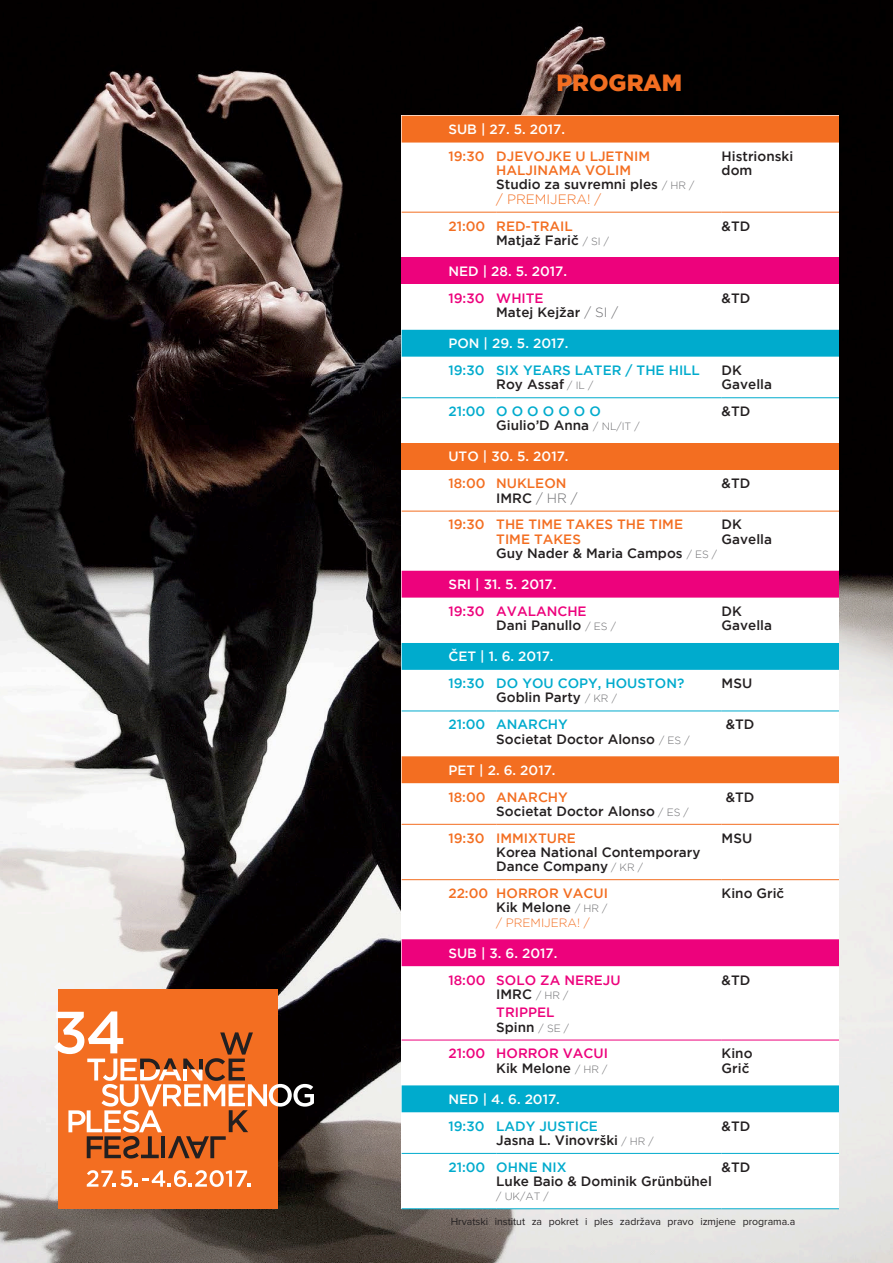
<style>
.page{position:relative;width:893px;height:1263px;background:#fff}
.page>*{position:absolute;margin:0;border:0;box-sizing:border-box;transform-origin:0 0}
.t1{font:900 23.55px "Gotham Pro";color:#f36e21}
.Title_Orange{font:500 13.5px/14.2px "Gotham";color:#231f20}
.Title_Orange-2{font:500 13.5px/14.2px "Gotham";color:#f36e21}
.DAY{font:500 13.5px "Gotham";color:#fff}
.Title_blue{font:500 13.5px "Gotham";color:#00abcd}
.Title_pink{font:500 13.5px "Gotham";color:#ed027c}
.DAY-2{font:500 13.5px "Gotham";color:#231f20}
.DAY-3{font:500 13.5px "Gotham";color:#f36e21}
.t2{font:300 12px "Gotham";color:#f36e21}
.t3{font:10.5px "Proxima Nova";color:#231f20}
.t4{font:300 10.5px "Gotham";color:#6b6b6e}
.s1{font-weight:300;font-size:10.5px;color:#6b6b6e}
.s2{font-weight:300;color:#f36e21}
.s3{font-weight:300;color:#6b6b6e}
</style>
<div class="page">
<img style="left:0;top:0;width:893px;height:1263px">
<div style="left:402px;top:116px;width:437px;height:1093px;background:#fff"></div>
<svg style="left:402px;top:116px;width:437px;height:214px"></svg>
<div style="left:402px;top:258px;width:437px;height:26px;background:#ed027c"></div>
<svg style="left:402px;top:330px;width:437px;height:782px"></svg>
<div style="left:402px;top:443px;width:437px;height:27px;background:#f36e21"></div>
<svg style="left:402px;top:571px;width:437px;height:395px"></svg>
<hr style="left:402px;top:824px;width:94px;height:1px;background:#f36e21">
<hr style="left:496px;top:824px;width:226px;height:1px;background:#f36e21">
<hr style="left:722px;top:824px;width:117px;height:1px;background:#f36e21">
<hr style="left:402px;top:879px;width:94px;height:1px;background:#f36e21">
<hr style="left:496px;top:879px;width:226px;height:1px;background:#f36e21">
<hr style="left:722px;top:879px;width:117px;height:1px;background:#f36e21">
<hr style="left:402px;top:1040px;width:94px;height:1px;background:#ed027c">
<hr style="left:496px;top:1040px;width:226px;height:1px;background:#ed027c">
<hr style="left:722px;top:1040px;width:117px;height:1px;background:#ed027c">
<hr style="left:402px;top:1153px;width:94px;height:1px;background:#00abcd">
<hr style="left:496px;top:1153px;width:226px;height:1px;background:#00abcd">
<hr style="left:722px;top:1153px;width:117px;height:1px;background:#00abcd">
<hr style="left:402px;top:1208px;width:94px;height:1px;background:#00abcd">
<hr style="left:496px;top:1208px;width:226px;height:1px;background:#00abcd">
<hr style="left:722px;top:1208px;width:117px;height:1px;background:#00abcd">
<hr style="left:402px;top:397px;width:94px;height:1px;background:#00abcd">
<hr style="left:496px;top:397px;width:226px;height:1px;background:#00abcd">
<hr style="left:722px;top:397px;width:117px;height:1px;background:#00abcd">
<hr style="left:402px;top:711px;width:94px;height:1px;background:#00abcd">
<hr style="left:496px;top:711px;width:226px;height:1px;background:#00abcd">
<hr style="left:722px;top:711px;width:117px;height:1px;background:#00abcd">
<hr style="left:496px;top:212px;width:226px;height:1px;background:#f36e21">
<hr style="left:722px;top:212px;width:117px;height:1px;background:#f36e21">
<hr style="left:402px;top:511px;width:94px;height:1px;background:#f36e21">
<hr style="left:496px;top:511px;width:226px;height:1px;background:#f36e21">
<hr style="left:722px;top:511px;width:117px;height:1px;background:#f36e21">
<hr style="left:402px;top:212px;width:94px;height:1px;background:#f36e21">
<div style="left:58px;top:989px;width:219px;height:220px;background:#f36e21"></div>
<svg style="left:54px;top:1011px;width:260px;height:147px"></svg>
<svg style="left:87px;top:1170px;width:163px;height:17px"></svg>
<p class="t1" style="left:556px;top:69px;width:128px">PROGRAM</p>
<p class="DAY" style="left:448px;top:122px;width:118px">SUB | 27. 5. 2017.</p>
<p class="DAY-3" style="left:448px;top:148px;width:38px">19:30</p>
<p class="Title_Orange-2" style="left:496px;top:149px;width:155px">DJEVOJKE U LJETNIM<br>HALJINAMA VOLIM</p>
<p class="Title_Orange" style="left:496px;top:177px;width:200px">Studio za suvremni ples <span class="s1">/ HR / </span><span class="s2">/ PREMIJERA! /</span></p>
<p class="DAY-3" style="left:448px;top:218px;width:38px">21:00</p>
<p class="Title_Orange-2" style="left:496px;top:218px;width:78px">RED-TRAIL</p>
<p class="Title_Orange" style="left:496px;top:233px;width:114px">Matjaž Farič <span class="s1">/ SI /</span></p>
<p class="DAY" style="left:448px;top:263px;width:120px">NED | 28. 5. 2017.</p>
<p class="Title_pink" style="left:448px;top:290px;width:38px">19:30</p>
<p class="Title_pink" style="left:496px;top:290px;width:49px">WHITE</p>
<p class="Title_Orange" style="left:496px;top:305px;width:124px">Matej Kejžar <span class="s3">/ SI /</span></p>
<p class="DAY" style="left:448px;top:336px;width:121px">PON | 29. 5. 2017.</p>
<p class="Title_blue" style="left:448px;top:363px;width:38px">19:30</p>
<p class="Title_blue" style="left:496px;top:363px;width:205px">SIX YEARS LATER / THE HILL</p>
<p class="DAY-2" style="left:496px;top:377px;width:99px">Roy Assaf <span class="s1">/ IL /</span></p>
<p class="Title_blue" style="left:448px;top:404px;width:38px">21:00</p>
<p class="Title_blue" style="left:496px;top:404px;width:106px">O O O O O O O</p>
<p class="Title_Orange" style="left:496px;top:418px;width:145px">Giulio’D Anna <span class="s1">/ NL/IT /</span></p>
<p class="DAY" style="left:448px;top:449px;width:122px">UTO | 30. 5. 2017.</p>
<p class="Title_Orange-2" style="left:448px;top:476px;width:39px">18:00</p>
<p class="Title_Orange-2" style="left:496px;top:476px;width:72px">NUKLEON</p>
<p class="Title_Orange" style="left:496px;top:490px;width:83px">IMRC <span class="s3">/ HR /</span></p>
<p class="Title_Orange" style="left:722px;top:149px;width:73px">Histrionski dom</p>
<p class="Title_Orange" style="left:722px;top:218px;width:30px">&amp;TD</p>
<p class="Title_Orange" style="left:722px;top:291px;width:30px">&amp;TD</p>
<p class="Title_Orange" style="left:722px;top:363px;width:52px">DK<br>Gavella</p>
<p class="Title_Orange" style="left:722px;top:404px;width:30px">&amp;TD</p>
<p class="Title_Orange" style="left:722px;top:476px;width:30px">&amp;TD</p>
<p class="Title_Orange-2" style="left:448px;top:517px;width:38px">19:30</p>
<p class="Title_Orange-2" style="left:496px;top:517px;width:188px">THE TIME TAKES THE TIME<br>TIME TAKES</p>
<p class="Title_Orange" style="left:496px;top:546px;width:222px">Guy Nader &amp; Maria Campos <span class="s1">/ ES /</span></p>
<p class="Title_Orange" style="left:722px;top:517px;width:52px">DK<br>Gavella</p>
<p class="DAY" style="left:448px;top:577px;width:109px">SRI | 31. 5. 2017.</p>
<p class="Title_pink" style="left:448px;top:603px;width:38px">19:30</p>
<p class="Title_pink" style="left:496px;top:603px;width:92px">AVALANCHE</p>
<p class="Title_Orange" style="left:496px;top:618px;width:121px">Dani Panullo <span class="s1">/ ES /</span></p>
<p class="DAY" style="left:448px;top:649px;width:107px">ČET | 1. 6. 2017.</p>
<p class="Title_blue" style="left:448px;top:676px;width:38px">19:30</p>
<p class="Title_blue" style="left:496px;top:676px;width:190px">DO YOU COPY, HOUSTON?</p>
<p class="Title_Orange" style="left:496px;top:690px;width:122px">Goblin Party <span class="s1">/ KR /</span></p>
<p class="Title_blue" style="left:448px;top:717px;width:38px">21:00</p>
<p class="Title_blue" style="left:496px;top:717px;width:73px">ANARCHY</p>
<p class="Title_Orange" style="left:496px;top:731px;width:195px">Societat Doctor Alonso <span class="s1">/ ES /</span></p>
<p class="DAY" style="left:448px;top:762px;width:109px">PET | 2. 6. 2017.</p>
<p class="Title_Orange-2" style="left:448px;top:789px;width:39px">18:00</p>
<p class="Title_Orange-2" style="left:496px;top:789px;width:73px">ANARCHY</p>
<p class="Title_Orange" style="left:496px;top:804px;width:194px">Societat Doctor Alonso <span class="s1">/ ES /</span></p>
<p class="Title_Orange-2" style="left:448px;top:830px;width:38px">19:30</p>
<p class="Title_Orange-2" style="left:496px;top:830px;width:81px">IMMIXTURE</p>
<p class="Title_Orange" style="left:496px;top:845px;width:206px">Korea National Contemporary<br>Dance Company <span class="s1">/ KR /</span></p>
<p class="Title_Orange-2" style="left:448px;top:886px;width:41px">22:00</p>
<p class="Title_Orange-2" style="left:496px;top:886px;width:113px">HORROR VACUI</p>
<p class="Title_Orange" style="left:496px;top:900px;width:113px">Kik Melone <span class="s1">/ HR /</span></p>
<p class="t2" style="left:496px;top:916px;width:95px">/ PREMIJERA! /</p>
<p class="DAY" style="left:448px;top:945px;width:110px">SUB | 3. 6. 2017.</p>
<p class="Title_pink" style="left:448px;top:972px;width:39px">18:00</p>
<p class="Title_pink" style="left:496px;top:972px;width:126px">SOLO ZA NEREJU</p>
<p class="Title_Orange" style="left:496px;top:986px;width:74px">IMRC <span class="s1">/ HR /</span></p>
<p class="Title_pink" style="left:496px;top:1005px;width:60px">TRIPPEL</p>
<p class="Title_Orange" style="left:496px;top:1019px;width:74px">Spinn <span class="s1">/ SE /</span></p>
<p class="Title_pink" style="left:448px;top:1046px;width:38px">21:00</p>
<p class="Title_pink" style="left:496px;top:1046px;width:113px">HORROR VACUI</p>
<p class="Title_Orange" style="left:496px;top:1060px;width:113px">Kik Melone <span class="s1">/ HR /</span></p>
<p class="DAY" style="left:448px;top:1091px;width:113px">NED | 4. 6. 2017.</p>
<p class="Title_blue" style="left:448px;top:1118px;width:38px">19:30</p>
<p class="Title_blue" style="left:496px;top:1118px;width:103px">LADY JUSTICE</p>
<p class="Title_Orange" style="left:496px;top:1133px;width:159px">Jasna L. Vinovrški <span class="s1">/ HR /</span></p>
<p class="Title_blue" style="left:448px;top:1159px;width:38px">21:00</p>
<p class="Title_blue" style="left:496px;top:1159px;width:72px">OHNE NIX</p>
<p class="Title_Orange" style="left:496px;top:1174px;width:217px">Luke Baio &amp; Dominik Grünbühel</p>
<p class="t4" style="left:496px;top:1191px;width:54px">/ UK/AT /</p>
<p class="Title_Orange" style="left:722px;top:604px;width:52px">DK<br>Gavella</p>
<p class="Title_Orange" style="left:722px;top:676px;width:32px">MSU</p>
<p class="Title_Orange" style="left:726px;top:717px;width:30px">&amp;TD</p>
<p class="Title_Orange" style="left:726px;top:789px;width:30px">&amp;TD</p>
<p class="Title_Orange" style="left:722px;top:830px;width:32px">MSU</p>
<p class="Title_Orange" style="left:722px;top:886px;width:64px">Kino Grič</p>
<p class="Title_Orange" style="left:722px;top:972px;width:30px">&amp;TD</p>
<p class="Title_Orange" style="left:722px;top:1046px;width:32px">Kino<br>Grič</p>
<p class="Title_Orange" style="left:722px;top:1118px;width:30px">&amp;TD</p>
<p class="Title_Orange" style="left:722px;top:1159px;width:30px">&amp;TD</p>
<p class="t3" style="left:451px;top:1216px;width:346px">Hrvatski institut za pokret i ples zadržava pravo izmjene programa.a</p>
</div>
